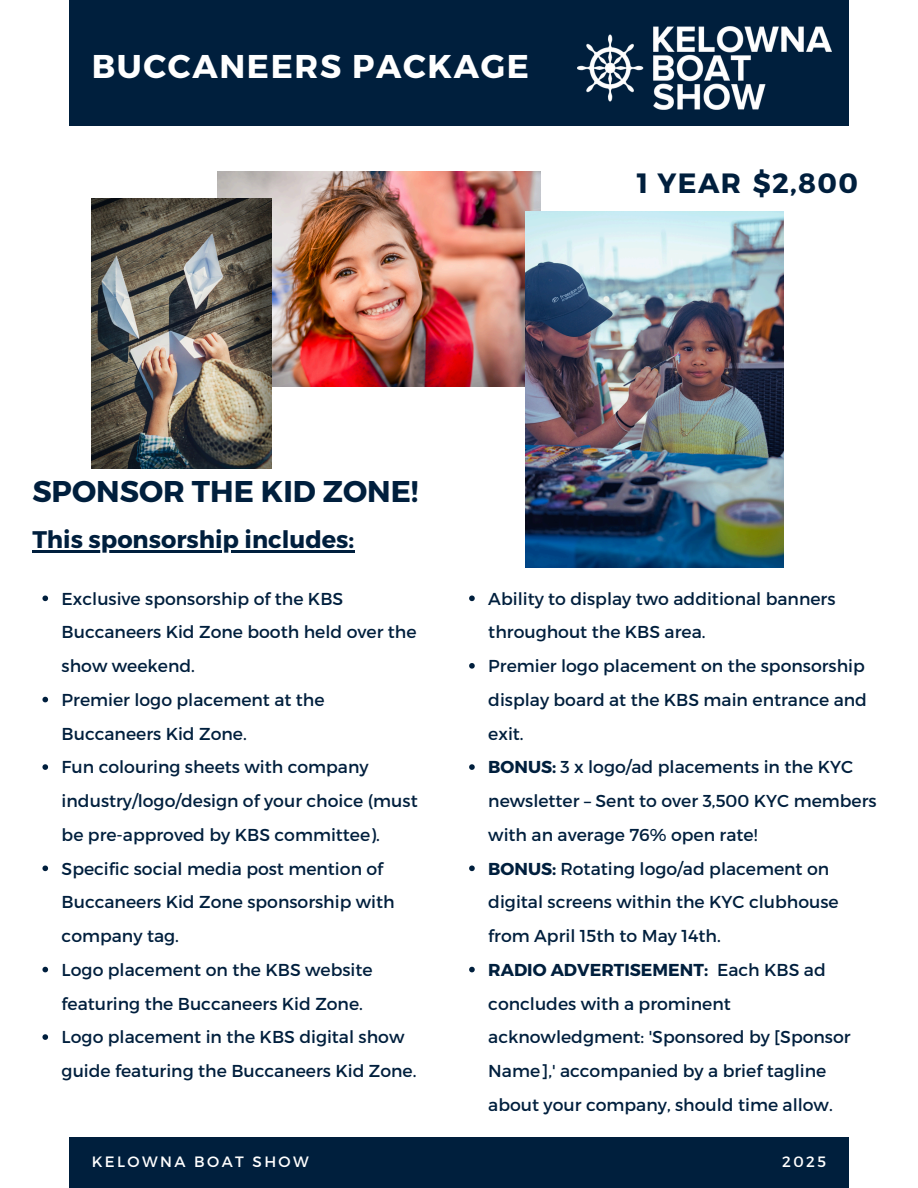
<style>
.page{position:relative;width:918px;height:1188px;background:#fff}
.page>*{position:absolute;margin:0;border:0;box-sizing:border-box;transform-origin:0 0}
.t1{font:700 32.85px "Montserrat";letter-spacing:.05em;color:#fff}
.t2{font:700 30px "Montserrat";color:#001f3d}
.t3{font:700 27.9px "Montserrat";letter-spacing:.05em;color:#001f3d}
.t4{font:700 24px "Montserrat";color:#001f3d}
.t5{font:17.25px/33.8px "Montserrat";color:#001f3d}
.t6{font:15px "Montserrat";letter-spacing:.16em;color:#fff}
.s1{font-weight:700}
</style>
<div class="page">
<div style="left:69px;top:0;width:780px;height:1188px;background:#001f3d"></div>
<img style="left:577px;top:26px;width:255px;height:84px">
<div style="left:0;top:126px;width:918px;height:1011px;background:#fff"></div>
<svg style="left:469px;top:596px;width:6px;height:5px"></svg>
<svg style="left:469px;top:663px;width:6px;height:6px"></svg>
<svg style="left:469px;top:764px;width:6px;height:6px"></svg>
<svg style="left:469px;top:866px;width:6px;height:5px"></svg>
<svg style="left:469px;top:967px;width:6px;height:5px"></svg>
<img style="left:217px;top:171px;width:323px;height:215px">
<img style="left:525px;top:211px;width:259px;height:356px">
<img style="left:92px;top:199px;width:180px;height:270px">
<hr style="left:32px;top:550px;width:322px;height:2px;background:#001f3d">
<svg style="left:42px;top:596px;width:6px;height:5px"></svg>
<svg style="left:42px;top:697px;width:6px;height:5px"></svg>
<svg style="left:42px;top:764px;width:6px;height:6px"></svg>
<svg style="left:42px;top:866px;width:6px;height:5px"></svg>
<svg style="left:42px;top:967px;width:6px;height:5px"></svg>
<svg style="left:42px;top:1034px;width:6px;height:6px"></svg>
<h2 class="t1" style="left:92px;top:45px;width:439px">BUCCANEERS PACKAGE</h2>
<p class="t3" style="left:637px;top:165px;width:223px">1 YEAR $2,800</p>
<h2 class="t2" style="left:32px;top:472px;width:388px">SPONSOR THE KID ZONE!</h2>
<p class="t4" style="left:32px;top:524px;width:324px">This sponsorship includes:</p>
<p class="t5" style="left:62px;top:581px;width:356px">Exclusive sponsorship of the KBS<br>Buccaneers Kid Zone booth held over the show weekend.</p>
<p class="t5" style="left:62px;top:682px;width:265px">Premier logo placement at the<br>Buccaneers Kid Zone.</p>
<p class="t5" style="left:62px;top:749px;width:358px">Fun colouring sheets with company industry/logo/design of your choice (must be pre-approved by KBS committee).</p>
<p class="t5" style="left:62px;top:851px;width:335px">Specific social media post mention of<br>Buccaneers Kid Zone sponsorship with company tag.</p>
<p class="t5" style="left:62px;top:952px;width:313px">Logo placement on the KBS website featuring the Buccaneers Kid Zone.</p>
<p class="t5" style="left:62px;top:1019px;width:356px">Logo placement in the KBS digital show guide featuring the Buccaneers Kid Zone.</p>
<p class="t5" style="left:488px;top:581px;width:349px">Ability to display two additional banners throughout the KBS area.</p>
<h1 class="t5" style="left:488px;top:648px;width:380px">Premier logo placement on the sponsorship display board at the KBS main entrance and exit.</h1>
<p class="t5" style="left:488px;top:749px;width:390px"><span class="s1">BONUS:</span> 3 x logo/ad placements in the KYC newsletter – Sent to over 3,500 KYC members with an average 76% open rate!</p>
<p class="t5" style="left:488px;top:851px;width:352px"><span class="s1">BONUS:</span> Rotating logo/ad placement on digital screens within the KYC clubhouse from April 15th to May 14th.</p>
<p class="t5" style="left:488px;top:952px;width:364px"><span class="s1">RADIO ADVERTISEMENT:</span> Each KBS ad concludes with a prominent acknowledgment: 'Sponsored by [Sponsor Name],' accompanied by a brief tagline</p>
<p class="t5" style="left:488px;top:1087px;width:346px">about your company, should time allow.</p>
<h1 class="t6" style="left:92px;top:1152px;width:218px">KELOWNA BOAT SHOW</h1>
<h3 class="t6" style="left:782px;top:1152px;width:45px">2025</h3>
</div>
